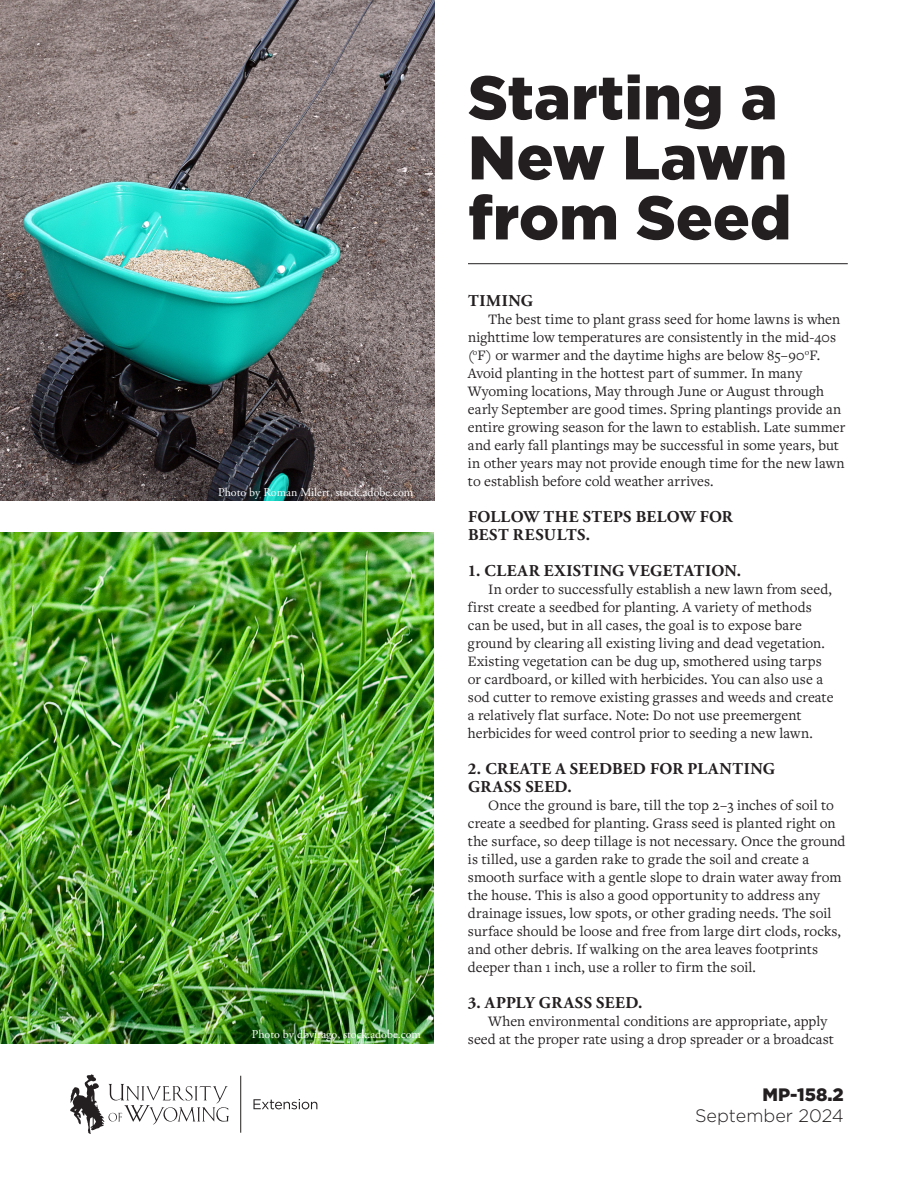
<style>
.page{position:relative;width:918px;height:1188px;background:#fff}
.page>*{position:absolute;margin:0;border:0;box-sizing:border-box;transform-origin:0 0}
.Body_Copy{font:900 61.5px/60px "Gotham";color:#231f20}
.t1{font:300 18px "Gotham";color:#231f20}
.t2{font:900 18px "Gotham";color:#231f20}
.Body_Copy-2{font:700 16.5px/18px "Adobe Garamond Pro";letter-spacing:.03em;color:#231f20}
.Body_Copy-3{font:15px/18px "Freight Text Pro";letter-spacing:.005em;color:#231f20}
.t3{font:12px "Adobe Garamond Pro";color:#fff}
</style>
<div class="page">
<img style="left:0;top:0;width:434px;height:501px">
<img style="left:0;top:532px;width:433px;height:511px">
<hr style="left:240px;top:1076px;width:1px;height:57px;background:#231f20">
<svg style="left:253px;top:1099px;width:64px;height:10px"></svg>
<svg style="left:70px;top:1074px;width:159px;height:60px"></svg>
<hr style="left:468px;top:263px;width:380px;height:1px;background:#231f20">
<p class="t3" style="left:218px;top:485px;width:197px">Photo by Roman Milert, stock.adobe.com</p>
<p class="t3" style="left:252px;top:1027px;width:171px">Photo by dbvirago, stock.adobe.com</p>
<p class="Body_Copy" style="left:468px;top:67px;width:325px">Starting a<br>New Lawn from Seed</p>
<p class="Body_Copy-2" style="left:468px;top:292px;width:66px">TIMING</p>
<p class="Body_Copy-3" style="left:468px;top:310px;width:379px;text-indent:20px">The best time to plant grass seed for home lawns is when nighttime low temperatures are consistently in the mid-40s (<sup>o</sup>F) or warmer and the daytime highs are below 85–90<sup>o</sup>F.<br>Avoid planting in the hottest part of summer. In many Wyoming locations, May through June or August through early September are good times. Spring plantings provide an entire growing season for the lawn to establish. Late summer and early fall plantings may be successful in some years, but in other years may not provide enough time for the new lawn to establish before cold weather arrives.</p>
<p class="Body_Copy-2" style="left:468px;top:508px;width:266px">FOLLOW THE STEPS BELOW FOR<br>BEST RESULTS.</p>
<p class="Body_Copy-2" style="left:468px;top:562px;width:275px">1. CLEAR EXISTING VEGETATION.</p>
<p class="Body_Copy-3" style="left:468px;top:580px;width:367px;text-indent:20px">In order to successfully establish a new lawn from seed, first create a seedbed for planting. A variety of methods can be used, but in all cases, the goal is to expose bare ground by clearing all existing living and dead vegetation.<br>Existing vegetation can be dug up, smothered using tarps or cardboard, or killed with herbicides. You can also use a sod cutter to remove existing grasses and weeds and create a relatively flat surface. Note: Do not use preemergent herbicides for weed control prior to seeding a new lawn.</p>
<p class="Body_Copy-2" style="left:468px;top:760px;width:309px">2. CREATE A SEEDBED FOR PLANTING<br>GRASS SEED.</p>
<p class="Body_Copy-3" style="left:468px;top:796px;width:379px;text-indent:20px">Once the ground is bare, till the top 2–3 inches of soil to create a seedbed for planting. Grass seed is planted right on the surface, so deep tillage is not necessary. Once the ground is tilled, use a garden rake to grade the soil and create a smooth surface with a gentle slope to drain water away from the house. This is also a good opportunity to address any drainage issues, low spots, or other grading needs. The soil surface should be loose and free from large dirt clods, rocks, and other debris. If walking on the area leaves footprints deeper than 1 inch, use a roller to firm the soil.</p>
<p class="Body_Copy-2" style="left:468px;top:994px;width:176px">3. APPLY GRASS SEED.</p>
<p class="Body_Copy-3" style="left:468px;top:1012px;width:368px;text-indent:20px">When environmental conditions are appropriate, apply seed at the proper rate using a drop spreader or a broadcast</p>
<p class="t2" style="left:763px;top:1082px;width:83px">MP-158.2</p>
<p class="t1" style="left:695px;top:1105px;width:150px">September 2024</p>
</div>
